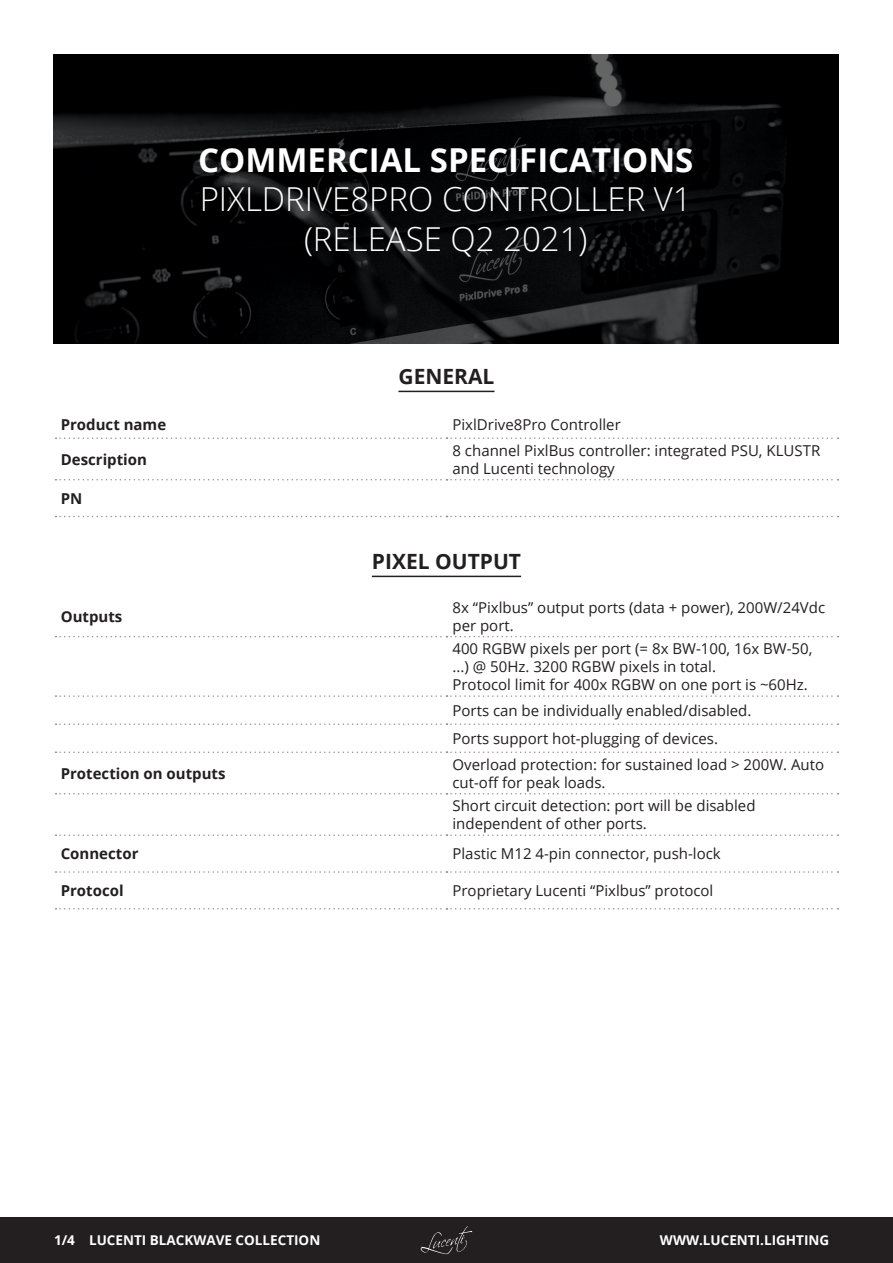
<style>
.page{position:relative;width:893px;height:1263px;background:#fff}
.page>*{position:absolute;margin:0;border:0;box-sizing:border-box;transform-origin:0 0}
.t1{font:300 33px/39.6px "Open Sans";color:#fff;text-align:center}
.t2{font:700 33px "Open Sans";color:#fff}
.t3{font:700 21px "Open Sans";color:#231f20}
.t4{font:15px/18px "Open Sans";color:#231f20}
.t5{font:700 15px "Open Sans";color:#231f20}
.t6{font:700 13.5px "Open Sans";color:#fff}
</style>
<div class="page">
<div style="left:0;top:1217px;width:893px;height:46px;background:#231f20"></div>
<svg style="left:421px;top:1226px;width:52px;height:28px"></svg>
<hr style="left:372px;top:576px;width:149px;height:1px;background:#231f20">
<hr style="left:398px;top:391px;width:96px;height:1px;background:#231f20">
<svg style="left:56px;top:636px;width:782px;height:1px"></svg>
<svg style="left:56px;top:695px;width:782px;height:2px"></svg>
<svg style="left:56px;top:723px;width:782px;height:2px"></svg>
<svg style="left:56px;top:751px;width:782px;height:2px"></svg>
<svg style="left:56px;top:793px;width:782px;height:1px"></svg>
<svg style="left:56px;top:834px;width:782px;height:2px"></svg>
<svg style="left:56px;top:871px;width:782px;height:2px"></svg>
<svg style="left:56px;top:908px;width:782px;height:1px"></svg>
<svg style="left:56px;top:437px;width:782px;height:2px"></svg>
<svg style="left:56px;top:479px;width:782px;height:1px"></svg>
<svg style="left:56px;top:516px;width:782px;height:1px"></svg>
<svg style="left:53px;top:54px;width:785px;height:289px;background:#08080a"></svg>
<h1 class="t2" style="left:198px;top:136px;width:497px">COMMERCIAL SPECIFICATIONS</h1>
<h1 class="t1" style="left:200px;top:179px;width:494px">PIXLDRIVE8PRO CONTROLLER V1 (RELEASE Q2 2021)</h1>
<h2 class="t3" style="left:398px;top:361px;width:98px">GENERAL</h2>
<p class="t5" style="left:61px;top:414px;width:107px">Product name</p>
<p class="t4" style="left:452px;top:415px;width:170px">PixlDrive8Pro Controller</p>
<p class="t5" style="left:61px;top:449px;width:88px">Description</p>
<p class="t4" style="left:452px;top:441px;width:369px">8 channel PixlBus controller: integrated PSU, KLUSTR and Lucenti technology</p>
<p class="t5" style="left:61px;top:488px;width:23px">PN</p>
<h2 class="t3" style="left:372px;top:546px;width:151px">PIXEL OUTPUT</h2>
<p class="t5" style="left:61px;top:606px;width:63px">Outputs</p>
<p class="t4" style="left:452px;top:598px;width:374px">8x “Pixlbus” output ports (data + power), 200W/24Vdc per port.</p>
<p class="t4" style="left:452px;top:639px;width:361px">400 RGBW pixels per port (= 8x BW-100, 16x BW-50, ...) @ 50Hz. 3200 RGBW pixels in total.<br>Protocol limit for 400x RGBW on one port is ~60Hz.</p>
<p class="t4" style="left:452px;top:696px;width:300px;line-height:28px">Ports can be individually enabled/disabled.<br>Ports support hot-plugging of devices.</p>
<p class="t5" style="left:61px;top:763px;width:166px">Protection on outputs</p>
<p class="t4" style="left:452px;top:755px;width:373px">Overload protection: for sustained load &gt; 200W. Auto cut-off for peak loads.</p>
<p class="t4" style="left:452px;top:796px;width:305px">Short circuit detection: port will be disabled independent of other ports.</p>
<p class="t5" style="left:61px;top:843px;width:79px">Connector</p>
<p class="t4" style="left:452px;top:844px;width:270px">Plastic M12 4-pin connector, push-lock</p>
<p class="t5" style="left:61px;top:880px;width:64px">Protocol</p>
<p class="t4" style="left:452px;top:881px;width:262px">Proprietary Lucenti “Pixlbus” protocol</p>
<p class="t6" style="left:54px;top:1230px;width:268px">1/4 LUCENTI BLACKWAVE COLLECTION</p>
<p class="t6" style="left:660px;top:1230px;width:171px">WWW.LUCENTI.LIGHTING</p>
</div>
